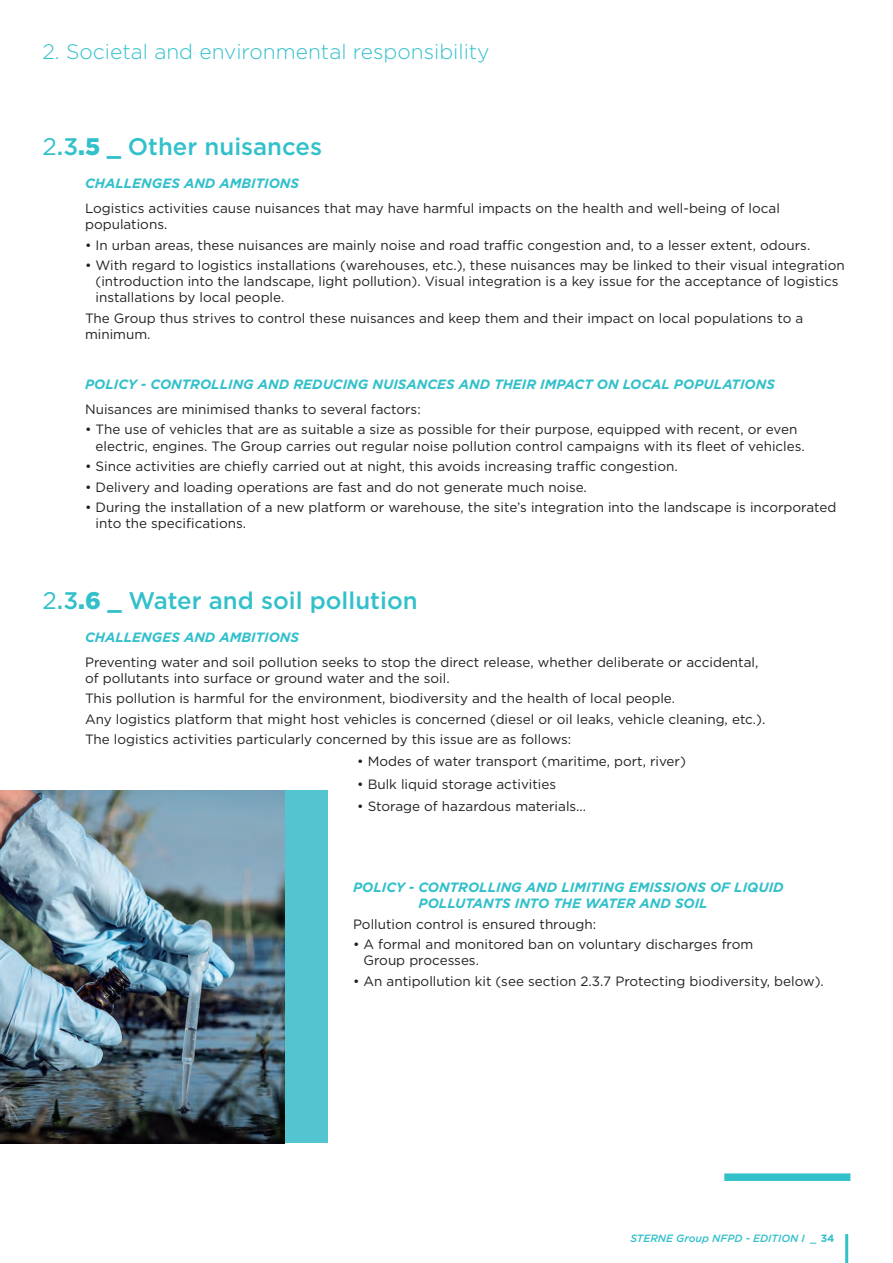
<style>
.page{position:relative;width:893px;height:1263px;background:#fff}
.page>*{position:absolute;margin:0;border:0;box-sizing:border-box;transform-origin:0 0}
.t1{font:500 24px "Gotham";color:#32c0cb}
.t2{font:300 21px "Gotham";color:#32c0cb}
.t3{font:13.5px/16.2px "Gotham";color:#231f20}
.t4{font:italic 700 13.5px/16.2px "Gotham";color:#32c0cb}
.t5{font:italic 500 10.5px "Gotham";color:#32c0cb}
.s1{font-weight:400}
.s2{font-weight:900}
.s3{font-weight:700;font-style:normal}
</style>
<div class="page">
<hr style="left:845px;top:1234px;width:3px;height:29px;background:#32c0cb">
<div style="left:724px;top:1173px;width:126px;height:8px;background:#32c0cb"></div>
<img style="left:0;top:790px;width:285px;height:353px">
<div style="left:285px;top:790px;width:42px;height:353px;background:#53c5d0"></div>
<p class="t2" style="left:43px;top:39px;width:449px">2. Societal and environmental responsibility</p>
<p class="t1" style="left:43px;top:131px;width:281px"><span class="s1">2</span>.3<span class="s2">.5 _</span> Other nuisances</p>
<p class="t4" style="left:85px;top:175px;width:216px">CHALLENGES AND AMBITIONS</p>
<p class="t3" style="left:85px;top:200px;width:696px">Logistics activities cause nuisances that may have harmful impacts on the health and well-being of local populations.</p>
<p class="t3" style="left:85px;top:236px;width:727px">• In urban areas, these nuisances are mainly noise and road traffic congestion and, to a lesser extent, odours.</p>
<p class="t3" style="left:96px;top:257px;width:751px;text-indent:-11px">• With regard to logistics installations (warehouses, etc.), these nuisances may be linked to their visual integration (introduction into the landscape, light pollution). Visual integration is a key issue for the acceptance of logistics installations by local people.</p>
<p class="t3" style="left:85px;top:310px;width:720px">The Group thus strives to control these nuisances and keep them and their impact on local populations to a minimum.</p>
<p class="t4" style="left:85px;top:376px;width:691px">POLICY - CONTROLLING AND REDUCING NUISANCES AND THEIR IMPACT ON LOCAL POPULATIONS</p>
<p class="t3" style="left:85px;top:401px;width:337px">Nuisances are minimised thanks to several factors:</p>
<p class="t3" style="left:96px;top:421px;width:711px;text-indent:-11px">• The use of vehicles that are as suitable a size as possible for their purpose, equipped with recent, or even electric, engines. The Group carries out regular noise pollution control campaigns with its fleet of vehicles.</p>
<p class="t3" style="left:85px;top:458px;width:594px">• Since activities are chiefly carried out at night, this avoids increasing traffic congestion.</p>
<p class="t3" style="left:85px;top:478px;width:503px">• Delivery and loading operations are fast and do not generate much noise.</p>
<p class="t3" style="left:96px;top:499px;width:742px;text-indent:-11px">• During the installation of a new platform or warehouse, the site’s integration into the landscape is incorporated into the specifications.</p>
<p class="t1" style="left:43px;top:585px;width:377px"><span class="s1">2</span>.3<span class="s2">.6 _</span> Water and soil pollution</p>
<p class="t4" style="left:85px;top:629px;width:216px">CHALLENGES AND AMBITIONS</p>
<p class="t3" style="left:85px;top:653px;width:675px">Preventing water and soil pollution seeks to stop the direct release, whether deliberate or accidental, of pollutants into surface or ground water and the soil.</p>
<p class="t3" style="left:85px;top:690px;width:591px">This pollution is harmful for the environment, biodiversity and the health of local people.</p>
<p class="t3" style="left:85px;top:710px;width:682px">Any logistics platform that might host vehicles is concerned (diesel or oil leaks, vehicle cleaning, etc.).</p>
<p class="t3" style="left:85px;top:731px;width:488px">The logistics activities particularly concerned by this issue are as follows:</p>
<p class="t3" style="left:357px;top:753px;width:330px">• Modes of water transport (maritime, port, river)</p>
<p class="t3" style="left:357px;top:775px;width:201px">• Bulk liquid storage activities</p>
<p class="t3" style="left:357px;top:798px;width:230px">• Storage of hazardous materials...</p>
<p class="t4" style="left:418px;top:879px;width:367px;text-indent:-65px">POLICY - CONTROLLING AND LIMITING EMISSIONS OF LIQUID<br>POLLUTANTS INTO THE WATER AND SOIL</p>
<p class="t3" style="left:353px;top:915px;width:245px">Pollution control is ensured through:</p>
<p class="t3" style="left:363px;top:936px;width:391px;text-indent:-10px">• A formal and monitored ban on voluntary discharges from<br>Group processes.</p>
<p class="t3" style="left:353px;top:972px;width:472px">• An antipollution kit (see section 2.3.7 Protecting biodiversity, below).</p>
<p class="t5" style="left:631px;top:1232px;width:205px">STERNE Group NFPD - EDITION I _ <span class="s3">34</span></p>
</div>
